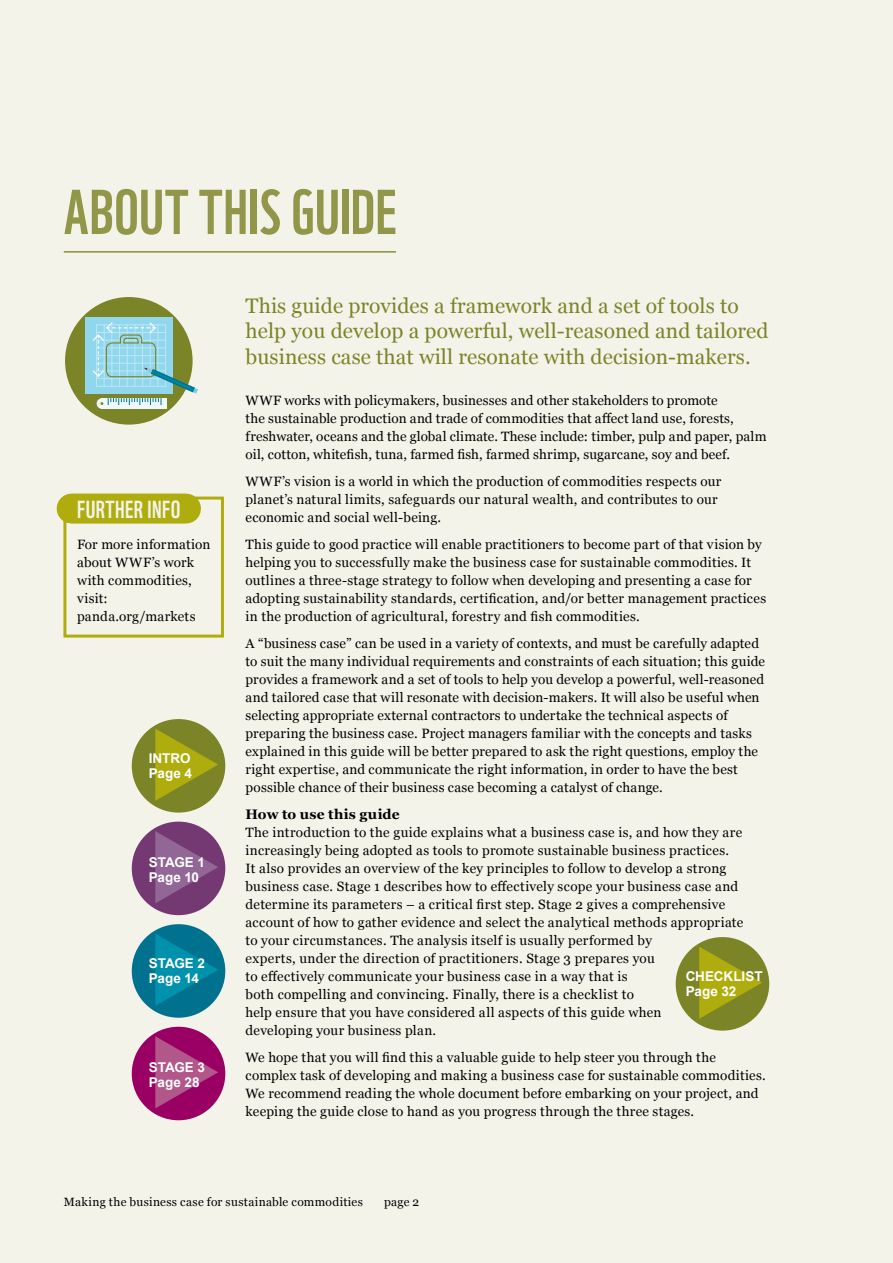
<style>
.page{position:relative;width:893px;height:1263px;background:#f4f3ea}
.page>*{position:absolute;margin:0;border:0;box-sizing:border-box;transform-origin:0 0}
.t1{font:61.5px "WWF";letter-spacing:.005em;color:#919648}
.t2{font:24px "WWF";letter-spacing:.02em;color:#f4f3ea}
.t3{font:21px/25.5px "Georgia";letter-spacing:.005em;color:#7b8427}
.t4{font:700 13.8px "Georgia";letter-spacing:.015em;color:#000}
.t5{font:13.5px/18px "Georgia";letter-spacing:.02em;color:#000}
.t6{font:700 13.5px/15px "Arial";letter-spacing:-.01em;color:#fff}
.t7{font:12px "Georgia";letter-spacing:.025em;color:#000}
</style>
<div class="page">
<hr style="left:64px;top:251px;width:332px;height:2px;background:#919648">
<div style="left:72px;top:494px;width:114px;height:30px;background:#aead0d"></div>
<div style="left:63px;top:496px;width:161px;height:142px;border:3px solid #aead0d"></div>
<div style="left:132px;top:822px;width:93px;height:93px;background:#743873;border-radius:50%"></div>
<svg style="left:155px;top:831px;width:63px;height:72px"></svg>
<div style="left:132px;top:719px;width:93px;height:94px;background:#7b8427;border-radius:50%"></div>
<svg style="left:155px;top:729px;width:63px;height:72px"></svg>
<div style="left:132px;top:924px;width:93px;height:94px;background:#00728f;border-radius:50%"></div>
<svg style="left:155px;top:934px;width:63px;height:72px"></svg>
<div style="left:132px;top:1027px;width:93px;height:93px;background:#9a0063;border-radius:50%"></div>
<svg style="left:155px;top:1036px;width:63px;height:72px"></svg>
<div style="left:676px;top:937px;width:93px;height:94px;background:#7b8427;border-radius:50%"></div>
<svg style="left:699px;top:947px;width:63px;height:72px"></svg>
<div style="left:65px;top:297px;width:128px;height:128px;background:#7b8427;border-radius:50%"></div>
<div style="left:102px;top:398px;width:65px;height:11px;background:#eff9fc"></div>
<div style="left:97px;top:398px;width:10px;height:11px;background:#eff9fc;border-radius:50%"></div>
<div style="left:86px;top:317px;width:87px;height:77px;background:#90d7ee"></div>
<svg style="left:93px;top:321px;width:105px;height:84px"></svg>
<h1 class="t1" style="left:64px;top:164px;width:334px">ABOUT THIS GUIDE</h1>
<h2 class="t2" style="left:77px;top:490px;width:105px">FURTHER INFO</h2>
<p class="t5" style="left:77px;top:535px;width:135px">For more information about WWF’s work with commodities, visit: panda.org/markets</p>
<p class="t6" style="left:149px;top:752px;width:45px">INTRO<br>PAGE 4</p>
<p class="t6" style="left:149px;top:855px;width:58px">STAGE 1<br>PAGE 10</p>
<p class="t6" style="left:149px;top:956px;width:58px">STAGE 2<br>PAGE 14</p>
<p class="t6" style="left:149px;top:1060px;width:58px">STAGE 3<br>PAGE 28</p>
<h3 class="t3" style="left:246px;top:292px;width:524px">This guide provides a framework and a set of tools to help you develop a powerful, well-reasoned and tailored business case that will resonate with decision-makers.</h3>
<p class="t5" style="left:246px;top:391px;width:522px">WWF works with policymakers, businesses and other stakeholders to promote<br>the sustainable production and trade of commodities that affect land use, forests, freshwater, oceans and the global climate. These include: timber, pulp and paper, palm oil, cotton, whitefish, tuna, farmed fish, farmed shrimp, sugarcane, soy and beef.</p>
<p class="t5" style="left:246px;top:472px;width:477px">WWF’s vision is a world in which the production of commodities respects our planet’s natural limits, safeguards our natural wealth, and contributes to our economic and social well-being.</p>
<p class="t5" style="left:246px;top:535px;width:522px">This guide to good practice will enable practitioners to become part of that vision by helping you to successfully make the business case for sustainable commodities. It outlines a three-stage strategy to follow when developing and presenting a case for adopting sustainability standards, certification, and/or better management practices in the production of agricultural, forestry and fish commodities.</p>
<p class="t5" style="left:246px;top:634px;width:521px">A “business case” can be used in a variety of contexts, and must be carefully adapted to suit the many individual requirements and constraints of each situation; this guide provides a framework and a set of tools to help you develop a powerful, well-reasoned and tailored case that will resonate with decision-makers. It will also be useful when selecting appropriate external contractors to undertake the technical aspects of preparing the business case. Project managers familiar with the concepts and tasks explained in this guide will be better prepared to ask the right questions, employ the right expertise, and communicate the right information, in order to have the best possible chance of their business case becoming a catalyst of change.</p>
<p class="t4" style="left:246px;top:804px;width:156px">How to use this guide</p>
<p class="t5" style="left:246px;top:823px;width:499px">The introduction to the guide explains what a business case is, and how they are increasingly being adopted as tools to promote sustainable business practices.<br>It also provides an overview of the key principles to follow to develop a strong business case. Stage 1 describes how to effectively scope your business case and determine its parameters – a critical first step. Stage 2 gives a comprehensive account of how to gather evidence and select the analytical methods appropriate to your circumstances. The analysis itself is usually performed by<br>experts, under the direction of practitioners. Stage 3 prepares you<br>to effectively communicate your business case in a way that is<br>both compelling and convincing. Finally, there is a checklist to<br>help ensure that you have considered all aspects of this guide when<br>developing your business plan.</p>
<p class="t5" style="left:246px;top:1048px;width:522px">We hope that you will find this a valuable guide to help steer you through the complex task of developing and making a business case for sustainable commodities.<br>We recommend reading the whole document before embarking on your project, and keeping the guide close to hand as you progress through the three stages.</p>
<p class="t6" style="left:686px;top:969px;width:78px">CHECKLIST<br>PAGE 32</p>
<p class="t7" style="left:64px;top:1193px;width:301px">Making the business case for sustainable commodities</p>
<p class="t7" style="left:384px;top:1193px;width:37px">page 2</p>
</div>
